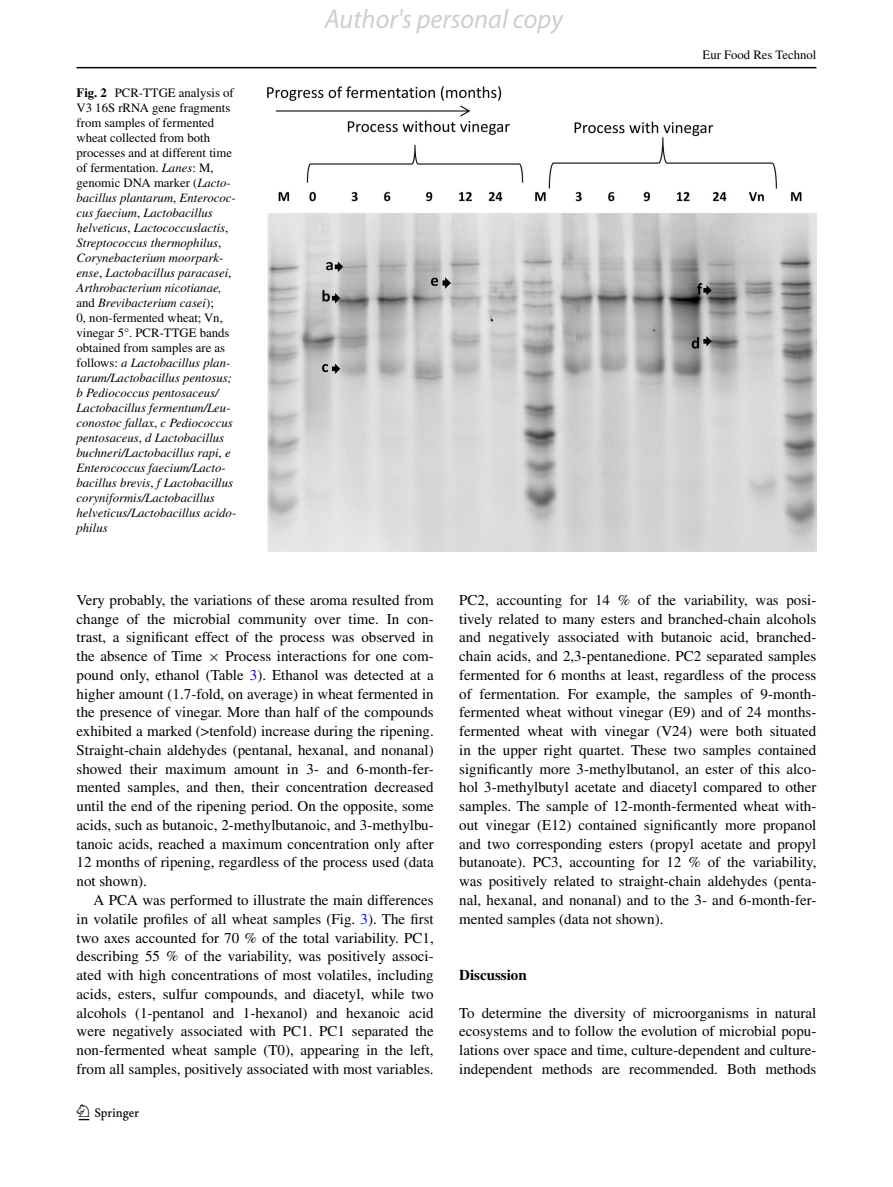
<style>
.page{position:relative;width:893px;height:1187px;background:#fff}
.page>*{position:absolute;margin:0;border:0;box-sizing:border-box;transform-origin:0 0}
.t1{font:italic 27px "S Myriad";color:rgb(0 0 0/.2)}
.t2{font:22.5px "Springnew";color:#000}
.t3{font:15px/18.8px "Times";color:#000;text-align:justify}
.t4{font:700 15px "Times";color:#000}
.t5{font:italic 12.75px/15px "Times";color:#000}
.t6{font:12.75px "Times";color:#000}
.s1{font-weight:700;font-style:normal}
.s2{font-style:normal}
.s3{font-family:"MTSY"}
.s4{color:#00f}
</style>
<div class="page">
<hr style="left:77px;top:67px;width:739px;height:1px;background:#000">
<img style="left:268px;top:87px;width:548px;height:464px">
<p class="t5" style="left:77px;top:85px;width:161px"><span class="s1">Fig. 2</span> <span class="s2">PCR-TTGE analysis of<br>V3 16S rRNA gene fragments from samples of fermented wheat collected from both processes and at different time of fermentation.</span> Lanes<span class="s2">: M, genomic DNA marker (</span>Lacto&shy;bacillus plantarum<span class="s2">,</span> Enterococ&shy;cus faecium<span class="s2">,</span> Lactobacillus helveticus<span class="s2">,</span> Lactococcuslactis<span class="s2">,<br></span>Streptococcus thermophilus<span class="s2">,<br></span>Corynebacterium moorpark&shy;ense<span class="s2">,</span> Lactobacillus paracasei<span class="s2">,<br></span>Arthrobacterium nicotianae, <span class="s2">and</span> Brevibacterium casei<span class="s2">);<br>0, non-fermented wheat; Vn, vinegar 5°. PCR-TTGE bands obtained from samples are as follows:</span> a Lactobacillus plan&shy;tarum/Lactobacillus pentosus; b Pediococcus pentosaceus/<br>Lactobacillus fermentum/Leu&shy;conostoc fallax<span class="s2">,</span> c Pediococcus pentosaceus<span class="s2">,</span> d Lactobacillus buchneri/Lactobacillus rapi<span class="s2">,</span> e<br>Enterococcus faecium/Lacto&shy;bacillus brevis<span class="s2">,</span> f Lactobacillus coryniformis/Lactobacillus helveticus/Lactobacillus acido&shy;philus</p>
<h1 class="t1" style="left:325px;top:3px;width:240px">Author's personal copy</h1>
<p class="t6" style="left:703px;top:48px;width:115px">Eur Food Res Technol</p>
<p class="t3" style="left:77px;top:590px;width:359px">Very probably, the variations of these aroma resulted from change of the microbial community over time. In con&shy;trast, a significant effect of the process was observed in the absence of Time <span class="s3">×</span> Process interactions for one com&shy;pound only, ethanol (Table <span class="s4">3</span>). Ethanol was detected at a higher amount (1.7-fold, on average) in wheat fermented in the presence of vinegar. More than half of the compounds exhibited a marked (&gt;tenfold) increase during the ripening.<br>Straight-chain aldehydes (pentanal, hexanal, and nonanal) showed their maximum amount in 3- and 6-month-fer&shy;mented samples, and then, their concentration decreased until the end of the ripening period. On the opposite, some acids, such as butanoic, 2-methylbutanoic, and 3-methylbu&shy;tanoic acids, reached a maximum concentration only after 12 months of ripening, regardless of the process used (data not shown).</p>
<p class="t3" style="left:77px;top:890px;width:359px;text-indent:17px">A PCA was performed to illustrate the main differences in volatile profiles of all wheat samples (Fig. <span class="s4">3</span>). The first two axes accounted for 70 % of the total variability. PC1, describing 55 % of the variability, was positively associ&shy;ated with high concentrations of most volatiles, including acids, esters, sulfur compounds, and diacetyl, while two alcohols (1-pentanol and 1-hexanol) and hexanoic acid were negatively associated with PC1. PC1 separated the non-fermented wheat sample (T0), appearing in the left, from all samples, positively associated with most variables.</p>
<h2 class="t2" style="left:79px;top:1104px;width:62px">1 3</h2>
<p class="t3" style="left:459px;top:590px;width:359px">PC2, accounting for 14 % of the variability, was posi&shy;tively related to many esters and branched-chain alcohols and negatively associated with butanoic acid, branched&shy;chain acids, and 2,3-pentanedione. PC2 separated samples fermented for 6 months at least, regardless of the process of fermentation. For example, the samples of 9-month&shy;fermented wheat without vinegar (E9) and of 24 months&shy;fermented wheat with vinegar (V24) were both situated in the upper right quartet. These two samples contained significantly more 3-methylbutanol, an ester of this alco&shy;hol 3-methylbutyl acetate and diacetyl compared to other samples. The sample of 12-month-fermented wheat with&shy;out vinegar (E12) contained significantly more propanol and two corresponding esters (propyl acetate and propyl butanoate). PC3, accounting for 12 % of the variability, was positively related to straight-chain aldehydes (penta&shy;nal, hexanal, and nonanal) and to the 3- and 6-month-fer&shy;mented samples (data not shown).</p>
<p class="t4" style="left:459px;top:965px;width:69px">Discussion</p>
<p class="t3" style="left:459px;top:1002px;width:359px">To determine the diversity of microorganisms in natural ecosystems and to follow the evolution of microbial popu&shy;lations over space and time, culture-dependent and culture&shy;independent methods are recommended. Both methods</p>
</div>
